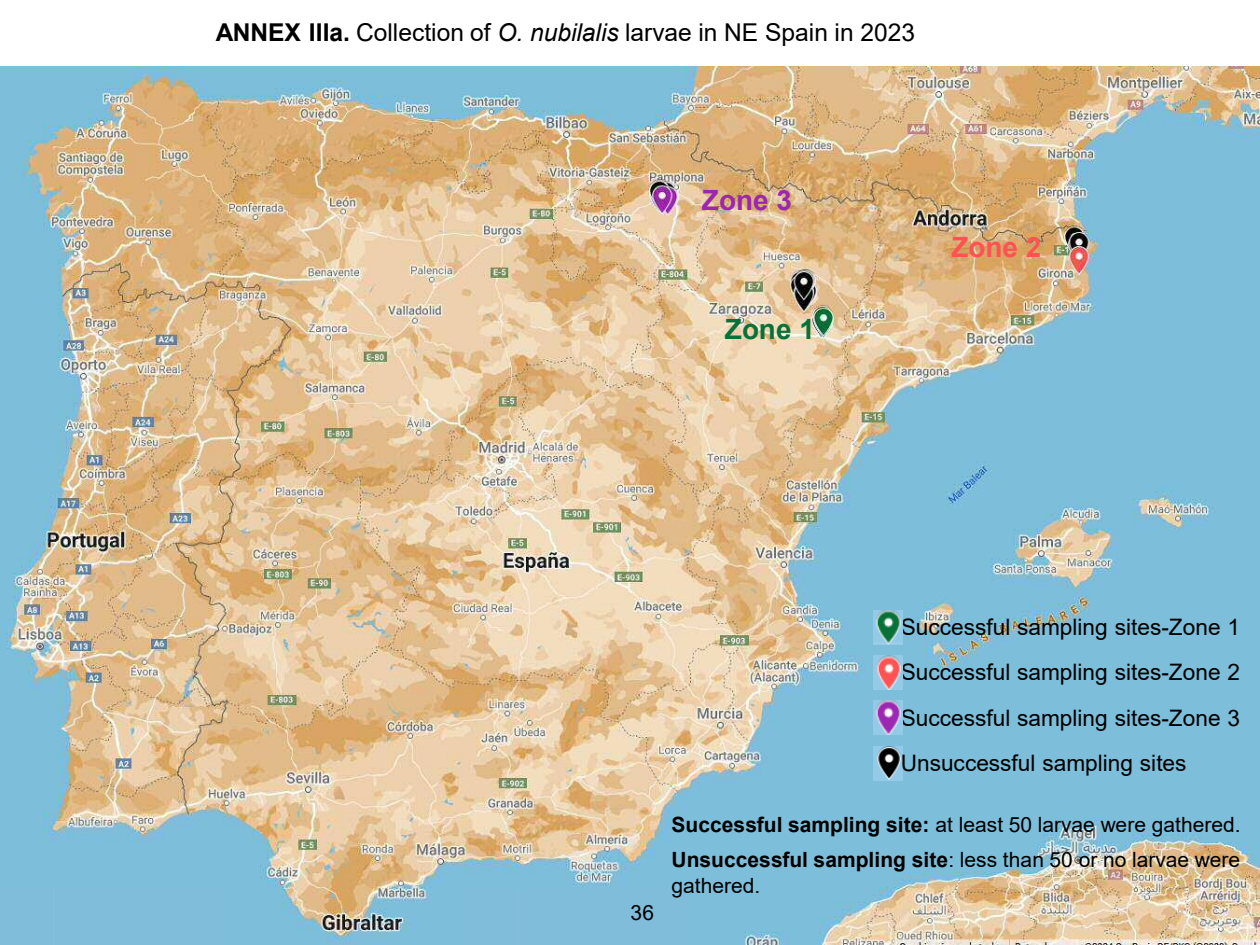
<style>
.page{position:relative;width:1260px;height:945px;background:#fff}
.page>*{position:absolute;margin:0;border:0;box-sizing:border-box;transform-origin:0 0}
.t1{font:700 28px "Arial";color:#097138}
.t2{font:700 28px "Arial";color:#ff5252}
.t3{font:700 28px "Arial";color:#9b26af}
.t4{font:24.5px "Arial";color:#000}
.t5{font:22.75px/45.3px "Arial";color:#000;text-align:justify}
.t6{font:21px/35.7px "Arial";color:#000}
.s1{font-weight:700}
.s2{font-style:italic}
</style>
<div class="page">
<img style="left:0;top:67px;width:1260px;height:878px">
<div style="left:464px;top:890px;width:222px;height:55px;background:#80bddb"></div>
<img style="left:873px;top:746px;width:30px;height:35px">
<img style="left:873px;top:700px;width:30px;height:35px">
<img style="left:873px;top:610px;width:30px;height:35px">
<img style="left:873px;top:655px;width:30px;height:35px">
<div style="left:0;top:889px;width:222px;height:56px;background:#80bddb"></div>
<p class="t4" style="left:216px;top:19px;width:701px"><span class="s1">ANNEX IIIa.</span> Collection of <span class="s2">O. nubilalis</span> larvae in NE Spain in 2023</p>
<p class="t3" style="left:702px;top:185px;width:92px">Zone 3</p>
<p class="t1" style="left:725px;top:314px;width:92px">Zone 1</p>
<p class="t2" style="left:951px;top:232px;width:92px">Zone 2</p>
<p class="t5" style="left:901px;top:604px;width:341px">Successful sampling sites-Zone 1<br>Successful sampling sites-Zone 2<br>Successful sampling sites-Zone 3<br>Unsuccessful sampling sites</p>
<p class="t6" style="left:631px;top:895px;width:25px">36</p>
<p class="t6" style="left:672px;top:807px;width:571px"><span class="s1">Successful sampling site:</span> at least 50 larvae were gathered.<br><span class="s1">Unsuccessful sampling site</span>: less than 50 or no larvae were</p>
<p class="t6" style="left:672px;top:867px;width:90px">gathered.</p>
</div>
